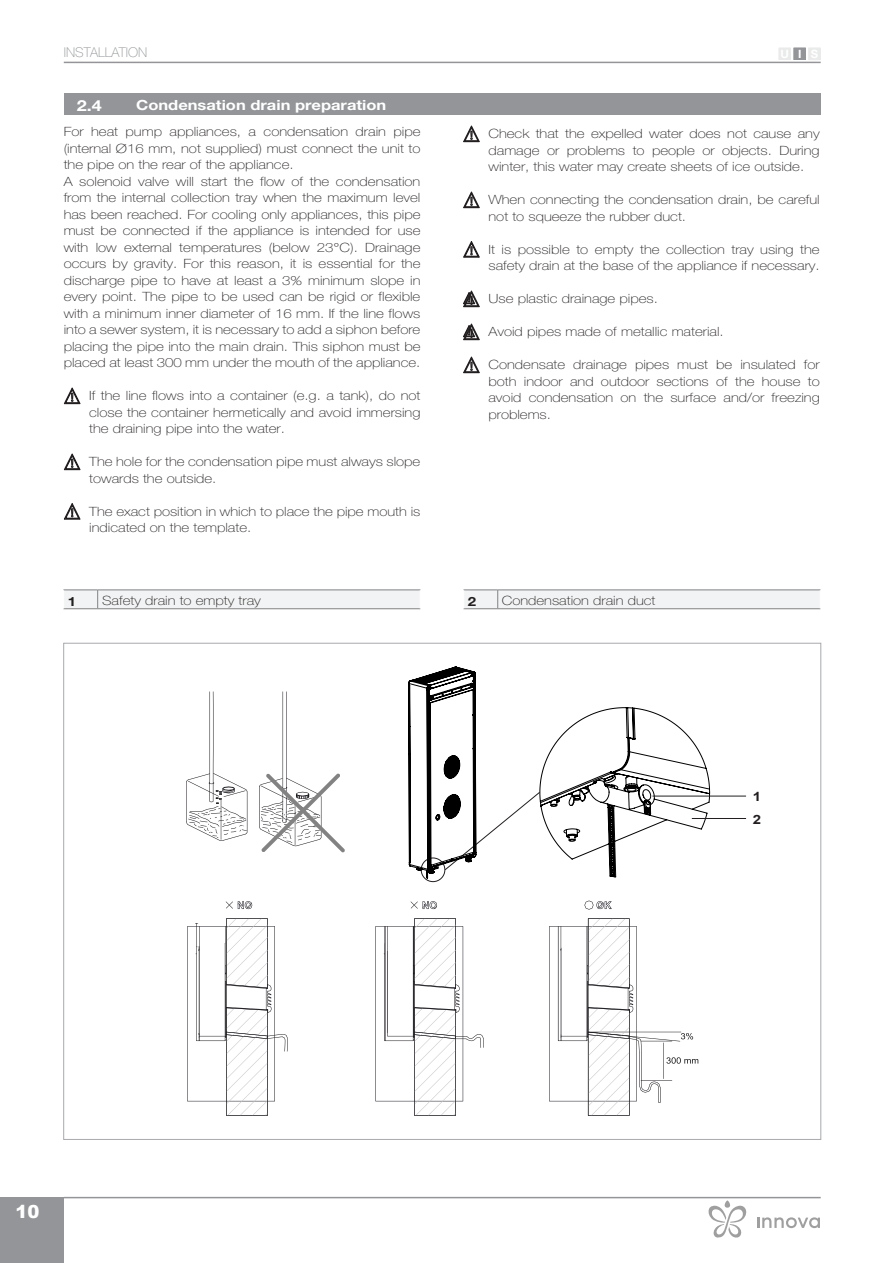
<style>
.page{position:relative;width:893px;height:1263px;background:#fff}
.page>*{position:absolute;margin:0;border:0;box-sizing:border-box;transform-origin:0 0}
.t1{font:900 18px "Arial";color:#fff}
.t2{font:700 15.3px "Helvetica Neue LT Std";color:#fff;scale:1.18 1}
.Paragrafo{font:700 14.1px "Helvetica Neue LT Std";color:#fff;scale:1.18 1}
.t3{font:100 13.5px "Helvetica Neue LT Std";color:#939598}
.Testo{font:100 12.75px/16.5px "Helvetica Neue LT Std";color:#231f20;text-align:justify;scale:1.18 1}
.Rientro_Testo{font:100 12.75px/16.5px "Helvetica Neue LT Std";color:#231f20;scale:1.18 1}
.Testo-2{font:700 12.75px "Helvetica Neue LT Std";color:#231f20;scale:1.18 1}
.Rientro_Testo-2{font:700 12.75px "Arial";color:#231f20;scale:1.18 1}
.t4{font:700 11.4px "Helvetica Neue LT Std";color:#fff}
</style>
<div class="page">
<hr style="left:64px;top:1197px;width:757px;height:1px;background:#939598">
<div style="left:0;top:1197px;width:64px;height:66px;background:#939598"></div>
<svg style="left:757px;top:1217px;width:63px;height:11px"></svg>
<svg style="left:708px;top:1205px;width:39px;height:32px"></svg>
<svg style="left:725px;top:1200px;width:5px;height:8px"></svg>
<hr style="left:64px;top:62px;width:757px;height:1px;background:#939598">
<div style="left:808px;top:48px;width:13px;height:12px;background:#e9eaea"></div>
<div style="left:794px;top:48px;width:12px;height:12px;background:#939598"></div>
<div style="left:779px;top:48px;width:12px;height:12px;background:#e9eaea"></div>
<svg style="left:63px;top:590px;width:358px;height:19px"></svg>
<svg style="left:463px;top:590px;width:358px;height:19px"></svg>
<div style="left:64px;top:93px;width:756px;height:22px;background:#939598"></div>
<svg style="left:672px;top:1057px;width:26px;height:7px"></svg>
<svg style="left:238px;top:901px;width:373px;height:8px"></svg>
<svg style="left:195px;top:918px;width:477px;height:198px"></svg>
<svg style="left:186px;top:691px;width:159px;height:161px"></svg>
<hr style="left:692px;top:818px;width:54px;height:1px;background:#231f20">
<hr style="left:652px;top:796px;width:94px;height:1px;background:#231f20">
<div style="left:421px;top:858px;width:24px;height:24px;border:1px solid #231f20;border-radius:50%"></div>
<svg style="left:408px;top:667px;width:302px;height:211px"></svg>
<svg style="left:64px;top:387px;width:17px;height:17px"></svg>
<svg style="left:64px;top:453px;width:17px;height:17px"></svg>
<svg style="left:64px;top:503px;width:17px;height:17px"></svg>
<svg style="left:463px;top:125px;width:17px;height:17px"></svg>
<svg style="left:463px;top:191px;width:17px;height:17px"></svg>
<svg style="left:463px;top:241px;width:17px;height:17px"></svg>
<svg style="left:463px;top:356px;width:17px;height:17px"></svg>
<svg style="left:463px;top:290px;width:17px;height:17px"></svg>
<svg style="left:463px;top:323px;width:17px;height:17px"></svg>
<p class="t3" style="left:64px;top:45px;width:85px">INSTALLATION</p>
<p class="t2" style="left:77px;top:96px;width:23px">2.4</p>
<p class="Paragrafo" style="left:136px;top:96px;width:214px">Condensation drain preparation</p>
<p class="Testo" style="left:64px;top:123px;width:304px">For heat pump appliances, a condensation drain pipe (internal Ø16 mm, not supplied) must connect the unit to the pipe on the rear of the appliance.</p>
<p class="Testo" style="left:64px;top:173px;width:304px">A solenoid valve will start the flow of the condensation from the internal collection tray when the maximum level has been reached. For cooling only appliances, this pipe must be connected if the appliance is intended for use with low external temperatures (below 23°C). Drainage occurs by gravity. For this reason, it is essential for the discharge pipe to have at least a 3% minimum slope in every point. The pipe to be used can be rigid or flexible with a minimum inner diameter of 16 mm. If the line flows into a sewer system, it is necessary to add a siphon before placing the pipe into the main drain. This siphon must be placed at least 300 mm under the mouth of the appliance.</p>
<p class="Rientro_Testo" style="left:89px;top:387px;width:282px;text-align:justify">If the line flows into a container (e.g. a tank), do not close the container hermetically and avoid immersing the draining pipe into the water.</p>
<p class="Rientro_Testo" style="left:89px;top:453px;width:282px">The hole for the condensation pipe must always slope towards the outside.</p>
<p class="Rientro_Testo" style="left:89px;top:503px;width:282px">The exact position in which to place the pipe mouth is indicated on the template.</p>
<p class="t4" style="left:780px;top:47px;width:39px">UIS</p>
<p class="Rientro_Testo" style="left:488px;top:125px;width:282px;text-align:justify">Check that the expelled water does not cause any damage or problems to people or objects. During winter, this water may create sheets of ice outside.</p>
<p class="Rientro_Testo" style="left:488px;top:191px;width:282px">When connecting the condensation drain, be careful not to squeeze the rubber duct.</p>
<p class="Rientro_Testo" style="left:488px;top:241px;width:282px">It is possible to empty the collection tray using the safety drain at the base of the appliance if necessary.</p>
<p class="Rientro_Testo" style="left:488px;top:290px;width:145px">Use plastic drainage pipes.</p>
<p class="Rientro_Testo" style="left:488px;top:323px;width:201px">Avoid pipes made of metallic material.</p>
<p class="Rientro_Testo" style="left:488px;top:356px;width:282px;text-align:justify">Condensate drainage pipes must be insulated for both indoor and outdoor sections of the house to avoid condensation on the surface and/or freezing problems.</p>
<p class="Testo" style="left:102px;top:592px;width:136px">Safety drain to empty tray</p>
<p class="Testo" style="left:502px;top:592px;width:132px">Condensation drain duct</p>
<p class="Testo-2" style="left:68px;top:593px;width:9px">1</p>
<p class="Testo-2" style="left:468px;top:593px;width:9px">2</p>
<p class="Rientro_Testo-2" style="left:753px;top:788px;width:9px">1</p>
<p class="Rientro_Testo-2" style="left:753px;top:811px;width:9px">2</p>
<h1 class="t1" style="left:16px;top:1199px;width:26px">10</h1>
</div>
